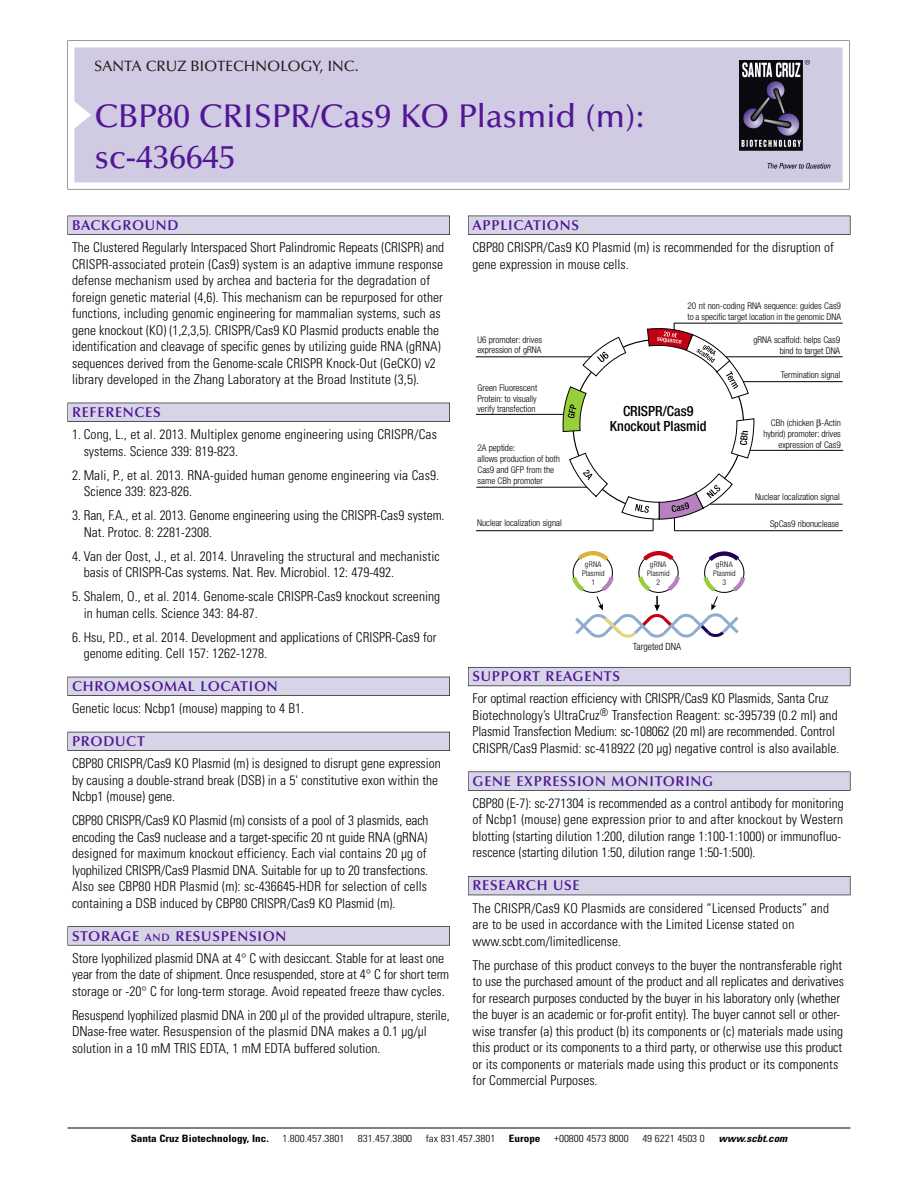
<style>
.page{position:relative;width:918px;height:1188px;background:#fff}
.page>*{position:absolute;margin:0;border:0;box-sizing:border-box;transform-origin:0 0}
.t1{font:500 33px/40.5px "Optima";color:#511695}
.t2{font:500 15px "Optima";color:#231f20}
.t3{font:600 14.25px "Optima";letter-spacing:.05em;color:#511695}
.t4{font:500 condensed 14.1px/15.5px "Helvetica Neue LT Std";color:#000;text-align:center}
.t5{font:300 condensed 13.5px/16.5px "Univers";color:#000}
.t6{font:300 condensed 10.2px "Univers";color:#000;scale:1.1 1}
.t7{font:700 condensed 10.2px "Univers";color:#000;scale:1.1 1}
.t8{font:italic 700 condensed 10.2px "Univers";color:#000;scale:1.1 1}
.t9{font:300 condensed 9.9px "Helvetica Neue";color:#000}
.t10{font:300 condensed 9.3px/10.6px "Helvetica Neue LT Std";color:#000}
.t11{font:300 condensed 7.8px/9.3px "Helvetica Neue LT Std";letter-spacing:.015em;color:#000;text-align:center}
.s1{font-size:10.65px}
</style>
<div class="page">
<svg style="left:68px;top:40px;width:782px;height:149px"></svg>
<div style="left:74px;top:47px;width:769px;height:135px;background:#d1cae3"></div>
<img style="left:740px;top:60px;width:90px;height:108px">
<div style="left:68px;top:216px;width:382px;height:19px;background:#535256"></div>
<div style="left:68px;top:216px;width:381px;height:18px;background:#d7d4e8"></div>
<div style="left:68px;top:403px;width:382px;height:19px;background:#525156"></div>
<div style="left:68px;top:403px;width:381px;height:18px;background:#d7d4e8"></div>
<div style="left:68px;top:677px;width:382px;height:19px;background:#515057"></div>
<div style="left:68px;top:677px;width:381px;height:18px;background:#d7d4e8"></div>
<div style="left:68px;top:732px;width:382px;height:19px;background:#535259"></div>
<div style="left:68px;top:732px;width:381px;height:18px;background:#d7d4e8"></div>
<svg style="left:68px;top:926px;width:382px;height:20px"></svg>
<div style="left:68px;top:927px;width:381px;height:18px;background:#d7d4e8"></div>
<div style="left:468px;top:216px;width:382px;height:19px;background:#535256"></div>
<div style="left:468px;top:216px;width:382px;height:18px;background:#d7d4e8"></div>
<div style="left:468px;top:667px;width:382px;height:19px;background:#5e5d65"></div>
<div style="left:468px;top:668px;width:382px;height:18px;background:#d7d4e8"></div>
<div style="left:468px;top:772px;width:382px;height:19px;background:#58575a"></div>
<div style="left:468px;top:772px;width:382px;height:18px;background:#d7d4e8"></div>
<div style="left:468px;top:876px;width:382px;height:19px;background:#525158"></div>
<div style="left:468px;top:877px;width:382px;height:18px;background:#d7d4e8"></div>
<hr style="left:68px;top:1128px;width:782px;height:1px;background:#000">
<svg style="left:572px;top:551px;width:174px;height:87px"></svg>
<hr style="left:749px;top:450px;width:94px;height:1px;background:#000">
<hr style="left:674px;top:323px;width:169px;height:1px;background:#000">
<hr style="left:741px;top:381px;width:102px;height:1px;background:#000">
<hr style="left:717px;top:357px;width:126px;height:1px;background:#000">
<hr style="left:710px;top:504px;width:133px;height:1px;background:#000">
<hr style="left:476px;top:487px;width:121px;height:1px;background:#000">
<hr style="left:476px;top:357px;width:116px;height:1px;background:#000">
<hr style="left:476px;top:530px;width:177px;height:1px;background:#000">
<hr style="left:674px;top:530px;width:169px;height:1px;background:#000">
<hr style="left:476px;top:414px;width:93px;height:1px;background:#000">
<svg style="left:559px;top:323px;width:197px;height:208px"></svg>
<p class="t2" style="left:94px;top:60px;width:266px">SANTA CRUZ BIOTECHNOLOGY, INC.</p>
<p class="t1" style="left:94px;top:99px;width:552px">CBP80 CRISPR/Cas9 KO Plasmid (m): sc-436645</p>
<p class="t3" style="left:72px;top:219px;width:108px">BACKGROUND</p>
<p class="t5" style="left:72px;top:240px;width:374px">The Clustered Regularly Interspaced Short Palindromic Repeats (CRISPR) and CRISPR-associated protein (Cas9) system is an adaptive immune response defense mechanism used by archea and bacteria for the degradation of foreign genetic material (4,6). This mechanism can be repurposed for other functions, including genomic engineering for mammalian systems, such as gene knockout (KO) (1,2,3,5). CRISPR/Cas9 KO Plasmid products enable the identification and cleavage of specific genes by utilizing guide RNA (gRNA) sequences derived from the Genome-scale CRISPR Knock-Out (GeCKO) v2 library developed in the Zhang Laboratory at the Broad Institute (3,5).</p>
<p class="t3" style="left:72px;top:406px;width:90px">REFERENCES</p>
<p class="t5" style="left:84px;top:427px;width:355px;text-indent:-12px">1. Cong, L., et al. 2013. Multiplex genome engineering using CRISPR/Cas systems. Science 339: 819-823.</p>
<p class="t5" style="left:84px;top:468px;width:357px;text-indent:-12px">2. Mali, P., et al. 2013. RNA-guided human genome engineering via Cas9.<br>Science 339: 823-826.</p>
<p class="t5" style="left:84px;top:508px;width:362px;text-indent:-12px">3. Ran, F.A., et al. 2013. Genome engineering using the CRISPR-Cas9 system.<br>Nat. Protoc. 8: 2281-2308.</p>
<p class="t5" style="left:84px;top:549px;width:358px;text-indent:-12px">4. Van der Oost, J., et al. 2014. Unraveling the structural and mechanistic basis of CRISPR-Cas systems. Nat. Rev. Microbiol. 12: 479-492.</p>
<p class="t5" style="left:84px;top:589px;width:358px;text-indent:-12px">5. Shalem, O., et al. 2014. Genome-scale CRISPR-Cas9 knockout screening in human cells. Science 343: 84-87.</p>
<p class="t5" style="left:84px;top:630px;width:354px;text-indent:-12px">6. Hsu, P.D., et al. 2014. Development and applications of CRISPR-Cas9 for genome editing. Cell 157: 1262-1278.</p>
<p class="t3" style="left:72px;top:680px;width:207px">CHROMOSOMAL LOCATION</p>
<p class="t5" style="left:72px;top:702px;width:234px">Genetic locus: Ncbp1 (mouse) mapping to 4 B1.</p>
<p class="t3" style="left:72px;top:735px;width:74px">PRODUCT</p>
<p class="t5" style="left:72px;top:757px;width:370px">CBP80 CRISPR/Cas9 KO Plasmid (m) is designed to disrupt gene expression by causing a double-strand break (DSB) in a 5' constitutive exon within the<br>Ncbp1 (mouse) gene.</p>
<p class="t5" style="left:72px;top:814px;width:358px">CBP80 CRISPR/Cas9 KO Plasmid (m) consists of a pool of 3 plasmids, each encoding the Cas9 nuclease and a target-specific 20 nt guide RNA (gRNA) designed for maximum knockout efficiency. Each vial contains 20 µg of lyophilized CRISPR/Cas9 Plasmid DNA. Suitable for up to 20 transfections.<br>Also see CBP80 HDR Plasmid (m): sc-436645-HDR for selection of cells containing a DSB induced by CBP80 CRISPR/Cas9 KO Plasmid (m).</p>
<p class="t3" style="left:72px;top:930px;width:216px">STORAGE <span class="s1">AND</span> RESUSPENSION</p>
<p class="t5" style="left:72px;top:951px;width:379px">Store lyophilized plasmid DNA at 4° C with desiccant. Stable for at least one year from the date of shipment. Once resuspended, store at 4° C for short term storage or -20° C for long-term storage. Avoid repeated freeze thaw cycles.</p>
<p class="t5" style="left:72px;top:1008px;width:379px">Resuspend lyophilized plasmid DNA in 200 µl of the provided ultrapure, sterile,<br>DNase-free water. Resuspension of the plasmid DNA makes a 0.1 µg/µl solution in a 10 mM TRIS EDTA, 1 mM EDTA buffered solution.</p>
<p class="t3" style="left:473px;top:219px;width:108px">APPLICATIONS</p>
<p class="t5" style="left:473px;top:240px;width:363px">CBP80 CRISPR/Cas9 KO Plasmid (m) is recommended for the disruption of gene expression in mouse cells.</p>
<p class="t10" style="left:477px;top:335px;width:66px">U6 promoter: drives expression of gRNA</p>
<p class="t10" style="left:478px;top:383px;width:61px;text-align:justify">Green Fluorescent Protein: to visually verify transfection</p>
<p class="t10" style="left:478px;top:444px;width:84px">2A peptide:<br>allows production of both<br>Cas9 and GFP from the same CBh promoter</p>
<p class="t10" style="left:477px;top:519px;width:86px">Nuclear localization signal</p>
<p class="t10" style="left:688px;top:302px;width:155px">20 nt non-coding RNA sequence: guides Cas9 to a specific target location in the genomic DNA</p>
<p class="t10" style="left:753px;top:336px;width:88px;text-align:right">gRNA scaffold: helps Cas9 bind to target DNA</p>
<p class="t4" style="left:610px;top:403px;width:98px">CRISPR/Cas9<br>Knockout Plasmid</p>
<p class="t11" style="left:582px;top:560px;width:24px">gRNA<br>Plasmid<br>1</p>
<p class="t11" style="left:647px;top:560px;width:24px">gRNA<br>Plasmid<br>2</p>
<p class="t11" style="left:713px;top:560px;width:24px">gRNA<br>Plasmid<br>3</p>
<p class="t10" style="left:781px;top:371px;width:61px">Termination signal</p>
<p class="t10" style="left:763px;top:419px;width:79px;text-align:right">CBh (chicken -Actin hybrid) promoter: drives expression of Cas9</p>
<p class="t10" style="left:755px;top:492px;width:86px">Nuclear localization signal</p>
<p class="t10" style="left:770px;top:519px;width:71px">SpCas9 ribonuclease</p>
<p class="t9" style="left:633px;top:643px;width:50px">Targeted DNA</p>
<p class="t3" style="left:473px;top:671px;width:149px">SUPPORT REAGENTS</p>
<p class="t5" style="left:473px;top:692px;width:368px">For optimal reaction efficiency with CRISPR/Cas9 KO Plasmids, Santa Cruz Biotechnology’s UltraCruz<sup>®</sup> Transfection Reagent: sc-395739 (0.2 ml) and Plasmid Transfection Medium: sc-108062 (20 ml) are recommended. Control CRISPR/Cas9 Plasmid: sc-418922 (20 µg) negative control is also available.</p>
<p class="t3" style="left:473px;top:775px;width:242px">GENE EXPRESSION MONITORING</p>
<p class="t5" style="left:473px;top:796px;width:373px">CBP80 (E-7): sc-271304 is recommended as a control antibody for monitoring of Ncbp1 (mouse) gene expression prior to and after knockout by Western blotting (starting dilution 1:200, dilution range 1:100-1:1000) or immunofluo&shy;rescence (starting dilution 1:50, dilution range 1:50-1:500).</p>
<p class="t3" style="left:473px;top:880px;width:109px">RESEARCH USE</p>
<p class="t5" style="left:473px;top:901px;width:358px">The CRISPR/Cas9 KO Plasmids are considered “Licensed Products” and are to be used in accordance with the Limited License stated on www.scbt.com/limitedlicense.</p>
<p class="t5" style="left:473px;top:958px;width:373px">The purchase of this product conveys to the buyer the nontransferable right to use the purchased amount of the product and all replicates and derivatives for research purposes conducted by the buyer in his laboratory only (whether the buyer is an academic or for-profit entity). The buyer cannot sell or other&shy;wise transfer (a) this product (b) its components or (c) materials made using this product or its components to a third party, or otherwise use this product or its components or materials made using this product or its components for Commercial Purposes.</p>
<p class="t7" style="left:131px;top:1135px;width:127px">Santa Cruz Biotechnology, Inc.</p>
<p class="t6" style="left:282px;top:1135px;width:58px">1.800.457.3801</p>
<p class="t6" style="left:358px;top:1135px;width:51px">831.457.3800</p>
<p class="t6" style="left:426px;top:1135px;width:65px">fax 831.457.3801</p>
<p class="t7" style="left:509px;top:1135px;width:30px">Europe</p>
<p class="t6" style="left:554px;top:1135px;width:69px">+00800 4573 8000</p>
<p class="t6" style="left:642px;top:1135px;width:58px">49 6221 4503 0</p>
<p class="t8" style="left:719px;top:1135px;width:66px">www.scbt.com</p>
</div>
